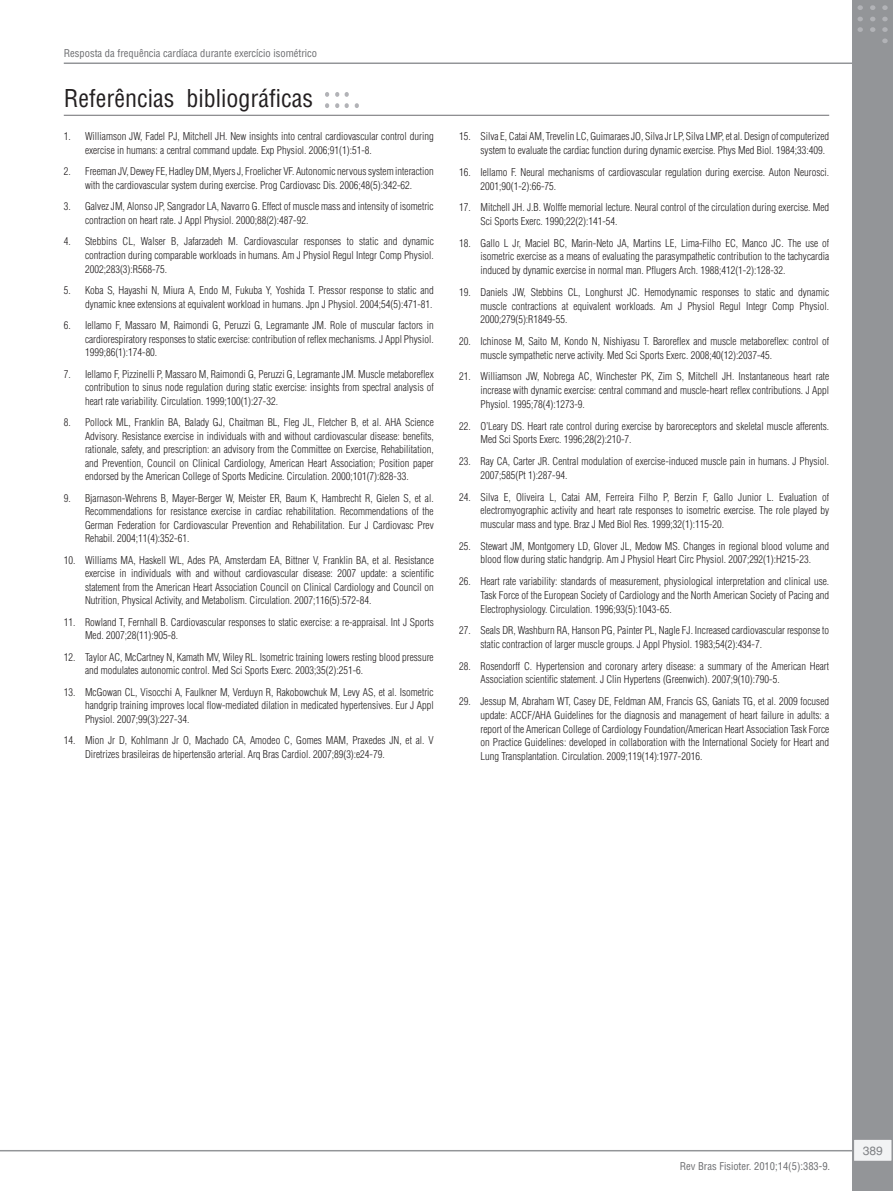
<style>
.page{position:relative;width:893px;height:1191px;background:#fff}
.page>*{position:absolute;margin:0;border:0;box-sizing:border-box;transform-origin:0 0}
.z05_3_referencias-ti{font:condensed 24px "Helvetica LT Std";color:#231f20}
.t1{font:12px "Helvetica LT Std";color:#808285}
.z05_4_referencias{font:300 condensed 10.5px/13.5px "Helvetica LT Std";color:#231f20}
.t2{font:condensed 10.5px "Helvetica LT Std";color:#6c6d70}
</style>
<div class="page">
<hr style="left:0;top:1150px;width:879px;height:1px;background:#939598">
<hr style="left:64px;top:62px;width:810px;height:2px;background:#939598">
<div style="left:853px;top:0;width:40px;height:1191px;background:#939598"></div>
<div style="left:853px;top:1139px;width:39px;height:22px;background:#f2f3f4"></div>
<div style="left:853px;top:1138px;width:40px;height:24px;border:2px solid #939598"></div>
<svg style="left:857px;top:27px;width:6px;height:5px"></svg>
<svg style="left:857px;top:17px;width:6px;height:4px"></svg>
<svg style="left:857px;top:5px;width:6px;height:5px"></svg>
<svg style="left:870px;top:27px;width:5px;height:5px"></svg>
<svg style="left:870px;top:17px;width:5px;height:4px"></svg>
<svg style="left:870px;top:5px;width:5px;height:5px"></svg>
<svg style="left:882px;top:27px;width:6px;height:5px"></svg>
<svg style="left:882px;top:38px;width:6px;height:5px"></svg>
<svg style="left:882px;top:17px;width:6px;height:4px"></svg>
<svg style="left:882px;top:5px;width:6px;height:5px"></svg>
<hr style="left:64px;top:115px;width:765px;height:1px;background:#6c6d70">
<svg style="left:355px;top:103px;width:4px;height:5px"></svg>
<svg style="left:345px;top:103px;width:4px;height:5px"></svg>
<svg style="left:335px;top:103px;width:4px;height:5px"></svg>
<svg style="left:325px;top:103px;width:4px;height:5px"></svg>
<svg style="left:345px;top:92px;width:4px;height:5px"></svg>
<svg style="left:335px;top:92px;width:4px;height:5px"></svg>
<svg style="left:325px;top:92px;width:4px;height:5px"></svg>
<p class="t2" style="left:64px;top:46px;width:255px">Resposta da frequência cardíaca durante exercício isométrico</p>
<p class="z05_3_referencias-ti" style="left:64px;top:83px;width:251px">Referências bibliográficas</p>
<p class="z05_4_referencias" style="left:85px;top:130px;width:350px;text-indent:-21px">1. Williamson JW, Fadel PJ, Mitchell JH. New insights into central cardiovascular control during exercise in humans: a central command update. Exp Physiol. 2006;91(1):51-8.</p>
<p class="z05_4_referencias" style="left:64px;top:165px;width:371px;text-align:center">2. Freeman JV, Dewey FE, Hadley DM, Myers J, Froelicher VF. Autonomic nervous system interaction with the cardiovascular system during exercise. Prog Cardiovasc Dis. 2006;48(5):342-62.</p>
<p class="z05_4_referencias" style="left:85px;top:200px;width:350px;text-indent:-21px">3. Galvez JM, Alonso JP, Sangrador LA, Navarro G. Effect of muscle mass and intensity of isometric contraction on heart rate. J Appl Physiol. 2000;88(2):487-92.</p>
<p class="z05_4_referencias" style="left:85px;top:235px;width:350px;text-align:justify;text-indent:-21px">4. Stebbins CL, Walser B, Jafarzadeh M. Cardiovascular responses to static and dynamic contraction during comparable workloads in humans. Am J Physiol Regul Integr Comp Physiol.<br>2002;283(3):R568-75.</p>
<p class="z05_4_referencias" style="left:64px;top:283px;width:371px;text-align:right">5. Koba S, Hayashi N, Miura A, Endo M, Fukuba Y, Yoshida T. Pressor response to static and dynamic knee extensions at equivalent workload in humans. Jpn J Physiol. 2004;54(5):471-81.</p>
<p class="z05_4_referencias" style="left:85px;top:318px;width:350px;text-align:justify;text-indent:-21px">6. Iellamo F, Massaro M, Raimondi G, Peruzzi G, Legramante JM. Role of muscular factors in cardiorespiratory responses to static exercise: contribution of reflex mechanisms. J Appl Physiol.<br>1999;86(1):174-80.</p>
<p class="z05_4_referencias" style="left:85px;top:367px;width:350px;text-align:justify;text-indent:-21px">7. Iellamo F, Pizzinelli P, Massaro M, Raimondi G, Peruzzi G, Legramante JM. Muscle metaboreflex contribution to sinus node regulation during static exercise: insights from spectral analysis of heart rate variability. Circulation. 1999;100(1):27-32.</p>
<p class="z05_4_referencias" style="left:85px;top:415px;width:350px;text-align:justify;text-indent:-21px">8. Pollock ML, Franklin BA, Balady GJ, Chaitman BL, Fleg JL, Fletcher B, et al. AHA Science Advisory. Resistance exercise in individuals with and without cardiovascular disease: benefits, rationale, safety, and prescription: an advisory from the Committee on Exercise, Rehabilitation, and Prevention, Council on Clinical Cardiology, American Heart Association; Position paper endorsed by the American College of Sports Medicine. Circulation. 2000;101(7):828-33.</p>
<p class="z05_4_referencias" style="left:85px;top:491px;width:350px;text-align:justify;text-indent:-21px">9. Bjarnason-Wehrens B, Mayer-Berger W, Meister ER, Baum K, Hambrecht R, Gielen S, et al.<br>Recommendations for resistance exercise in cardiac rehabilitation. Recommendations of the German Federation for Cardiovascular Prevention and Rehabilitation. Eur J Cardiovasc Prev Rehabil. 2004;11(4):352-61.</p>
<p class="z05_4_referencias" style="left:85px;top:553px;width:350px;text-align:justify;text-indent:-21px">10. Williams MA, Haskell WL, Ades PA, Amsterdam EA, Bittner V, Franklin BA, et al. Resistance exercise in individuals with and without cardiovascular disease: 2007 update: a scientific statement from the American Heart Association Council on Clinical Cardiology and Council on Nutrition, Physical Activity, and Metabolism. Circulation. 2007;116(5):572-84.</p>
<p class="z05_4_referencias" style="left:85px;top:615px;width:350px;text-indent:-21px">11. Rowland T, Fernhall B. Cardiovascular responses to static exercise: a re-appraisal. Int J Sports<br>Med. 2007;28(11):905-8.</p>
<p class="z05_4_referencias" style="left:85px;top:650px;width:350px;text-indent:-21px">12. Taylor AC, McCartney N, Kamath MV, Wiley RL. Isometric training lowers resting blood pressure and modulates autonomic control. Med Sci Sports Exerc. 2003;35(2):251-6.</p>
<p class="z05_4_referencias" style="left:85px;top:685px;width:350px;text-align:justify;text-indent:-21px">13. McGowan CL, Visocchi A, Faulkner M, Verduyn R, Rakobowchuk M, Levy AS, et al. Isometric handgrip training improves local flow-mediated dilation in medicated hypertensives. Eur J Appl Physiol. 2007;99(3):227-34.</p>
<p class="z05_4_referencias" style="left:85px;top:733px;width:350px;text-indent:-21px">14. Mion Jr D, Kohlmann Jr O, Machado CA, Amodeo C, Gomes MAM, Praxedes JN, et al. V<br>Diretrizes brasileiras de hipertensão arterial. Arq Bras Cardiol. 2007;89(3):e24-79.</p>
<p class="z05_4_referencias" style="left:480px;top:130px;width:350px;text-indent:-21px">15. Silva E, Catai AM, Trevelin LC, Guimaraes JO, Silva Jr LP, Silva LMP, et al. Design of computerized system to evaluate the cardiac function during dynamic exercise. Phys Med Biol. 1984;33:409.</p>
<p class="z05_4_referencias" style="left:480px;top:165px;width:350px;text-indent:-21px">16. Iellamo F. Neural mechanisms of cardiovascular regulation during exercise. Auton Neurosci.<br>2001;90(1-2):66-75.</p>
<p class="z05_4_referencias" style="left:480px;top:201px;width:350px;text-indent:-21px">17. Mitchell JH. J.B. Wolffe memorial lecture. Neural control of the circulation during exercise. Med<br>Sci Sports Exerc. 1990;22(2):141-54.</p>
<p class="z05_4_referencias" style="left:480px;top:236px;width:350px;text-align:justify;text-indent:-21px">18. Gallo L Jr, Maciel BC, Marin-Neto JA, Martins LE, Lima-Filho EC, Manco JC. The use of isometric exercise as a means of evaluating the parasympathetic contribution to the tachycardia induced by dynamic exercise in normal man. Pflugers Arch. 1988;412(1-2):128-32.</p>
<p class="z05_4_referencias" style="left:480px;top:285px;width:350px;text-align:justify;text-indent:-21px">19. Daniels JW, Stebbins CL, Longhurst JC. Hemodynamic responses to static and dynamic muscle contractions at equivalent workloads. Am J Physiol Regul Integr Comp Physiol.<br>2000;279(5):R1849-55.</p>
<p class="z05_4_referencias" style="left:480px;top:334px;width:350px;text-indent:-21px">20. Ichinose M, Saito M, Kondo N, Nishiyasu T. Baroreflex and muscle metaboreflex: control of muscle sympathetic nerve activity. Med Sci Sports Exerc. 2008;40(12):2037-45.</p>
<p class="z05_4_referencias" style="left:480px;top:370px;width:350px;text-align:justify;text-indent:-21px">21. Williamson JW, Nobrega AC, Winchester PK, Zim S, Mitchell JH. Instantaneous heart rate increase with dynamic exercise: central command and muscle-heart reflex contributions. J Appl Physiol. 1995;78(4):1273-9.</p>
<p class="z05_4_referencias" style="left:480px;top:419px;width:350px;text-indent:-21px">22. O’Leary DS. Heart rate control during exercise by baroreceptors and skeletal muscle afferents.<br>Med Sci Sports Exerc. 1996;28(2):210-7.</p>
<p class="z05_4_referencias" style="left:480px;top:454px;width:350px;text-indent:-21px">23. Ray CA, Carter JR. Central modulation of exercise-induced muscle pain in humans. J Physiol.<br>2007;585(Pt 1):287-94.</p>
<p class="z05_4_referencias" style="left:480px;top:490px;width:350px;text-align:justify;text-indent:-21px">24. Silva E, Oliveira L, Catai AM, Ferreira Filho P, Berzin F, Gallo Junior L. Evaluation of electromyographic activity and heart rate responses to isometric exercise. The role played by muscular mass and type. Braz J Med Biol Res. 1999;32(1):115-20.</p>
<p class="z05_4_referencias" style="left:459px;top:539px;width:371px;text-align:center">25. Stewart JM, Montgomery LD, Glover JL, Medow MS. Changes in regional blood volume and blood flow during static handgrip. Am J Physiol Heart Circ Physiol. 2007;292(1):H215-23.</p>
<p class="z05_4_referencias" style="left:480px;top:574px;width:350px;text-align:justify;text-indent:-21px">26. Heart rate variability: standards of measurement, physiological interpretation and clinical use.<br>Task Force of the European Society of Cardiology and the North American Society of Pacing and Electrophysiology. Circulation. 1996;93(5):1043-65.</p>
<p class="z05_4_referencias" style="left:480px;top:623px;width:350px;text-indent:-21px">27. Seals DR, Washburn RA, Hanson PG, Painter PL, Nagle FJ. Increased cardiovascular response to static contraction of larger muscle groups. J Appl Physiol. 1983;54(2):434-7.</p>
<p class="z05_4_referencias" style="left:480px;top:659px;width:350px;text-indent:-21px">28. Rosendorff C. Hypertension and coronary artery disease: a summary of the American Heart<br>Association scientific statement. J Clin Hypertens (Greenwich). 2007;9(10):790-5.</p>
<p class="z05_4_referencias" style="left:480px;top:694px;width:350px;text-align:justify;text-indent:-21px">29. Jessup M, Abraham WT, Casey DE, Feldman AM, Francis GS, Ganiats TG, et al. 2009 focused update: ACCF/AHA Guidelines for the diagnosis and management of heart failure in adults: a report of the American College of Cardiology Foundation/American Heart Association Task Force on Practice Guidelines: developed in collaboration with the International Society for Heart and Lung Transplantation. Circulation. 2009;119(14):1977-2016.</p>
<p class="t2" style="left:680px;top:1160px;width:152px">Rev Bras Fisioter. 2010;14(5):383-9.</p>
<p class="t1" style="left:863px;top:1143px;width:22px">389</p>
</div>
